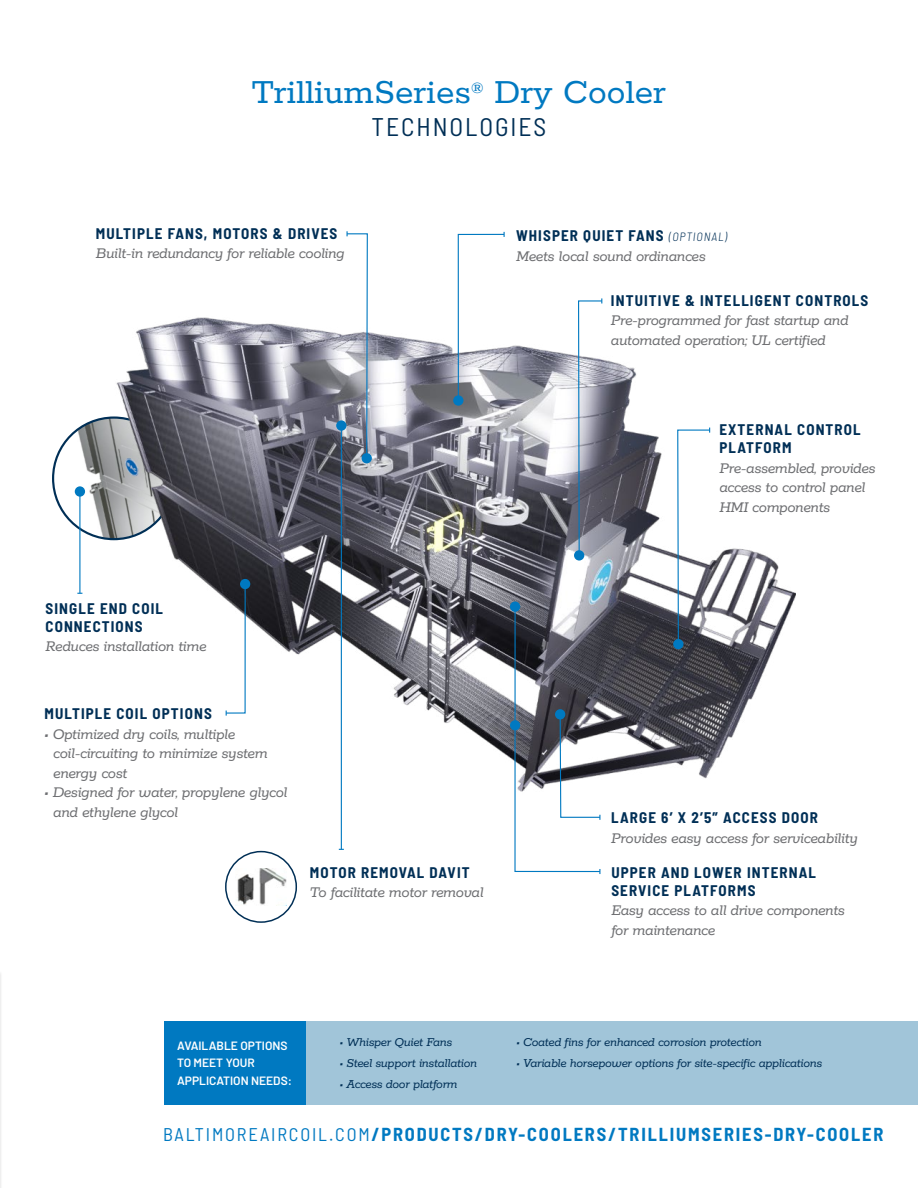
<style>
.page{position:relative;width:918px;height:1188px;background:#fff}
.page>*{position:absolute;margin:0;border:0;box-sizing:border-box;transform-origin:0 0}
.t1{font:600 37.5px "Rokkitt";color:#0079c1}
.t2{font:semi-condensed 25.5px "Barlow";letter-spacing:.075em;color:#002f56}
.t3{font:700 semi-condensed 18.3px "Barlow";letter-spacing:.1em;color:#0079c1}
.t4{font:italic 600 16.5px/19.5px "Rokkitt";letter-spacing:-.025em;color:#6d6e71}
.t5{font:700 semi-condensed 15px/18px "Barlow";letter-spacing:.075em;color:#002f56}
.t6{font:italic 600 13.5px "Rokkitt";letter-spacing:-.025em;color:#002f56}
.t7{font:600 12px/17.2px "Barlow";color:#fff}
.s1{font-weight:300;font-style:italic;font-size:12px}
.s2{font-weight:400}
</style>
<div class="page">
<hr style="left:0;top:971px;width:2px;height:217px;background:#f8f8f8">
<img style="left:52px;top:317px;width:743px;height:481px">
<svg style="left:457px;top:232px;width:48px;height:170px"></svg>
<div style="left:453px;top:395px;width:11px;height:11px;background:#0079c1;border-radius:50%"></div>
<svg style="left:577px;top:298px;width:26px;height:259px"></svg>
<div style="left:574px;top:550px;width:10px;height:11px;background:#0079c1;border-radius:50%"></div>
<svg style="left:677px;top:428px;width:34px;height:217px"></svg>
<div style="left:673px;top:639px;width:11px;height:10px;background:#0079c1;border-radius:50%"></div>
<svg style="left:514px;top:606px;width:87px;height:268px"></svg>
<div style="left:510px;top:601px;width:10px;height:11px;background:#0079c1;border-radius:50%"></div>
<div style="left:510px;top:720px;width:10px;height:10px;background:#0079c1;border-radius:50%"></div>
<svg style="left:346px;top:231px;width:22px;height:228px"></svg>
<div style="left:362px;top:453px;width:10px;height:10px;background:#0079c1;border-radius:50%"></div>
<div style="left:225px;top:851px;width:72px;height:72px;border:2px solid #002f56;border-radius:50%"></div>
<img style="left:235px;top:868px;width:51px;height:38px">
<svg style="left:225px;top:583px;width:21px;height:133px"></svg>
<div style="left:240px;top:579px;width:10px;height:10px;background:#0079c1;border-radius:50%"></div>
<div style="left:301px;top:1021px;width:617px;height:84px;background:#a1c5d9"></div>
<div style="left:164px;top:1021px;width:142px;height:84px;background:#0079c1"></div>
<hr style="left:79px;top:492px;width:1px;height:101px;background:#0079c1">
<div style="left:75px;top:486px;width:10px;height:11px;background:#0079c1;border-radius:50%"></div>
<hr style="left:341px;top:426px;width:1px;height:423px;background:#0079c1">
<div style="left:336px;top:420px;width:11px;height:11px;background:#0079c1;border-radius:50%"></div>
<h1 class="t1" style="left:252px;top:68px;width:416px">TrilliumSeries<sup>®</sup> Dry Cooler</h1>
<h2 class="t2" style="left:372px;top:109px;width:176px">TECHNOLOGIES</h2>
<p class="t5" style="left:96px;top:223px;width:243px">MULTIPLE FANS, MOTORS &amp; DRIVES</p>
<p class="t4" style="left:96px;top:243px;width:251px">Built-in redundancy for reliable cooling</p>
<p class="t5" style="left:516px;top:226px;width:213px">WHISPER QUIET FANS <span class="s1">(OPTIONAL)</span></p>
<p class="t4" style="left:516px;top:245px;width:191px">Meets local sound ordinances</p>
<p class="t5" style="left:611px;top:290px;width:259px">INTUITIVE &amp; INTELLIGENT CONTROLS</p>
<p class="t4" style="left:611px;top:310px;width:239px">Pre-programmed for fast startup and automated operation; UL certified</p>
<p class="t5" style="left:719px;top:420px;width:143px">EXTERNAL CONTROL<br>PLATFORM</p>
<p class="t4" style="left:719px;top:457px;width:158px">Pre-assembled, provides access to control panel<br>HMI components</p>
<p class="t5" style="left:46px;top:598px;width:119px">SINGLE END COIL<br>CONNECTIONS</p>
<p class="t4" style="left:46px;top:636px;width:163px">Reduces installation time</p>
<p class="t5" style="left:45px;top:704px;width:169px">MULTIPLE COIL OPTIONS</p>
<p class="t4" style="left:53px;top:723px;width:216px;text-indent:-9px">• Optimized dry coils, multiple coil-circuiting to minimize system energy cost</p>
<p class="t4" style="left:53px;top:782px;width:236px;text-indent:-9px">• Designed for water, propylene glycol and ethylene glycol</p>
<p class="t5" style="left:310px;top:862px;width:161px">MOTOR REMOVAL DAVIT</p>
<p class="t4" style="left:310px;top:882px;width:175px">To facilitate motor removal</p>
<p class="t5" style="left:611px;top:808px;width:208px">LARGE 6’ X 2’5” ACCESS DOOR</p>
<p class="t4" style="left:611px;top:827px;width:248px">Provides easy access for serviceability</p>
<p class="t5" style="left:611px;top:862px;width:206px">UPPER AND LOWER INTERNAL<br>SERVICE PLATFORMS</p>
<p class="t4" style="left:611px;top:900px;width:235px">Easy access to all drive components for maintenance</p>
<p class="t7" style="left:177px;top:1036px;width:116px">AVAILABLE OPTIONS<br>TO MEET YOUR<br>APPLICATION NEEDS:</p>
<p class="t6" style="left:340px;top:1033px;width:114px">• Whisper Quiet Fans</p>
<p class="t6" style="left:340px;top:1054px;width:139px">• Steel support installation</p>
<p class="t6" style="left:340px;top:1075px;width:119px">• Access door platform</p>
<p class="t6" style="left:517px;top:1033px;width:247px">• Coated fins for enhanced corrosion protection</p>
<p class="t6" style="left:517px;top:1054px;width:307px">• Variable horsepower options for site-specific applications</p>
<p class="t3" style="left:163px;top:1121px;width:722px"><span class="s2">BALTIMOREAIRCOIL.COM</span>/PRODUCTS/DRY-COOLERS/TRILLIUMSERIES-DRY-COOLER</p>
</div>
